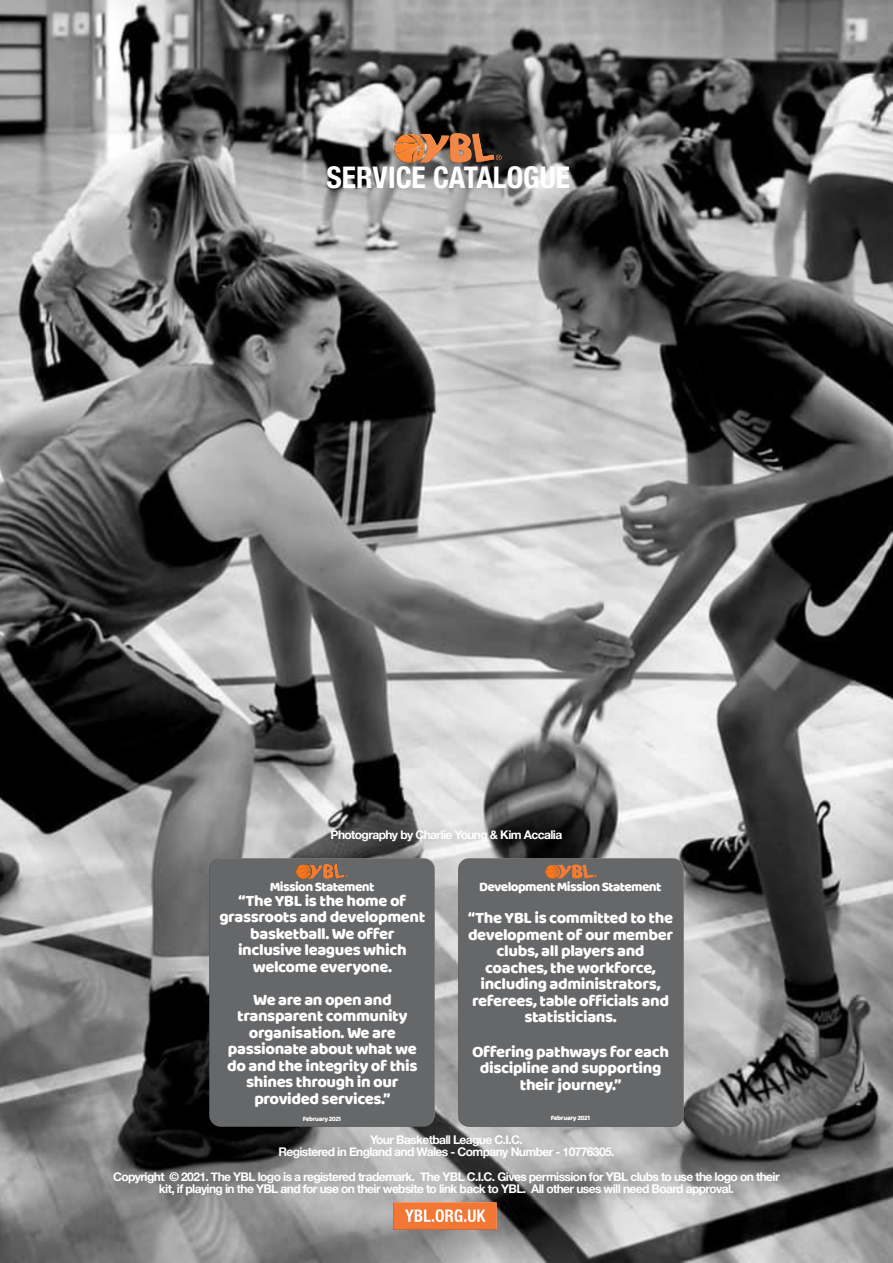
<style>
.page{position:relative;width:893px;height:1263px;background:#fff}
.page>*{position:absolute;margin:0;border:0;box-sizing:border-box;transform-origin:0 0}
.t1{font:700 condensed 29.85px "Helvetica Neue";color:#fff}
.t2{font:16.5px/16.5px "Baloo Tammudu";letter-spacing:-.025em;color:#fff;text-align:center}
.t3{font:13.5px "Baloo Tammudu";letter-spacing:-.05em;color:#fff}
.t4{font:700 12px/12.3px "Helvetica Neue";letter-spacing:-.05em;color:#fff;text-align:center}
.t5{font:6.9px "Baloo Tammudu";letter-spacing:-.05em;color:#fff}
.t6{font:6.75px "Baloo Tammudu";letter-spacing:-.05em;color:#fff}
</style>
<div class="page">
<img style="left:0;top:0;width:893px;height:1263px">
<img style="left:395px;top:133px;width:106px;height:30px">
<div style="left:458px;top:858px;width:225px;height:268px;background:#666769"></div>
<div style="left:210px;top:858px;width:225px;height:268px;background:#666769"></div>
<img style="left:297px;top:865px;width:51px;height:14px">
<img style="left:394px;top:1202px;width:102px;height:27px">
<h1 class="t1" style="left:326px;top:159px;width:245px">SERVICE CATALOGUE</h1>
<p class="t4" style="left:331px;top:828px;width:233px">Photography by Charlie Young &amp; Kim Accalia</p>
<p class="t3" style="left:270px;top:879px;width:106px">MissionStatement</p>
<p class="t2" style="left:219px;top:892px;width:207px">“The YBL is the home of grassroots and development basketball. We offer inclusive leagues which welcome everyone.</p>
<p class="t2" style="left:227px;top:991px;width:192px">We are an open and transparent community organisation. We are passionate about what we do and the integrity of this shines through in our provided services.”</p>
<p class="t5" style="left:303px;top:1114px;width:40px">February2021</p>
<p class="t3" style="left:479px;top:879px;width:184px">DevelopmentMissionStatement</p>
<p class="t2" style="left:468px;top:909px;width:207px">“The YBL is committed to the development of our member clubs, all players and coaches, the workforce, including administrators, referees, table officials and statisticians.</p>
<p class="t2" style="left:472px;top:1043px;width:199px">Offering pathways for each discipline and supporting their journey.”</p>
<p class="t6" style="left:551px;top:1114px;width:41px">February2021</p>
<p class="t4" style="left:278px;top:1133px;width:338px">Your Basketball League C.I.C.<br>Registered in England and Wales - Company Number - 10776305.</p>
<p class="t4" style="left:113px;top:1170px;width:668px">Copyright © 2021. The YBL logo is a registered trademark. The YBL C.I.C. Gives permission for YBL clubs to use the logo on their kit, if playing in the YBL and for use on their website to link back to YBL. All other uses will need Board approval.</p>
</div>
